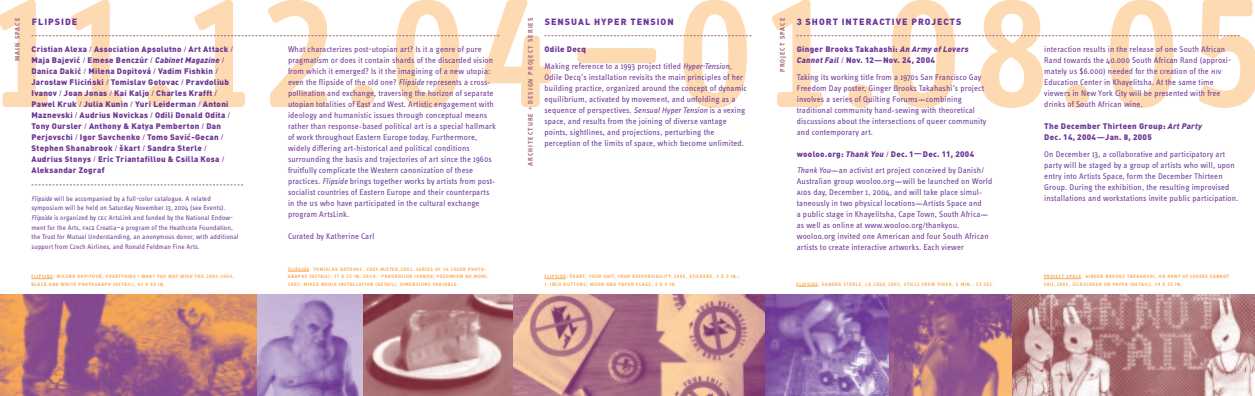
<style>
.page{position:relative;width:1255px;height:396px;background:#fff}
.page>*{position:absolute;margin:0;border:0;box-sizing:border-box;transform-origin:0 0}
.t1{font:900 9px "DIN";letter-spacing:.11em;color:#6e3696}
.t2{font:8.5px/11px "Info Text";letter-spacing:.015em;color:#6e3696}
.t3{font:900 8px/11px "DIN";letter-spacing:.04em;color:#6e3696}
.t4{font:7px/9.6px "Info Text";letter-spacing:.015em;color:#6e3696}
.t5{font:700 7px "Info Text";letter-spacing:.145em;color:#a36c7d}
.t6{font:700 5px/7.5px "Info Text";letter-spacing:.12em;color:#f9aa53}
.s1{font-style:italic}
.s2{font-family:"Info Text Regular Caps"}
.s3{font-family:"Info Text";font-weight:400;font-size:8.5px}
.s4{font-weight:700}
.s5{font-family:"DIN Black Expert";font-weight:400}
.s6{font-family:"Info"}
.s7{font-family:"Info Text Bold Tf";font-weight:400}
.s8{font-family:"Info Text Bold Roman Exp";font-weight:400}
</style>
<div class="page">
<img style="left:362px;top:294px;width:893px;height:102px">
<svg style="left:256px;top:294px;width:106px;height:102px"></svg>
<svg style="left:889px;top:294px;width:123px;height:102px"></svg>
<svg style="left:0;top:0;width:752px;height:108px"></svg>
<svg style="left:771px;top:0;width:484px;height:108px"></svg>
<svg style="left:32px;top:185px;width:211px;height:1px"></svg>
<svg style="left:0;top:294px;width:256px;height:102px"></svg>
<svg style="left:513px;top:294px;width:252px;height:102px"></svg>
<svg style="left:765px;top:294px;width:124px;height:102px"></svg>
<svg style="left:32px;top:279px;width:21px;height:1px"></svg>
<svg style="left:544px;top:279px;width:22px;height:1px"></svg>
<svg style="left:796px;top:286px;width:22px;height:1px"></svg>
<svg style="left:1044px;top:279px;width:37px;height:1px"></svg>
<svg style="left:288px;top:271px;width:21px;height:1px"></svg>
<p class="t1" style="left:32px;top:18px;width:47px">FLIPSIDE</p>
<p class="t1" style="left:545px;top:18px;width:130px">SENSUAL HYPER TENSION</p>
<p class="t1" style="left:797px;top:18px;width:166px">3 SHORT INTERACTIVE PROJECTS</p>
<p class="t2" style="left:288px;top:45px;width:209px">What characterizes post-utopian art? Is it a genre of pure pragmatism or does it contain shards of the discarded vision from which it emerged? Is it the imagining of a new utopia: even the flipside of the old one? <span class="s1">Flipside</span> represents a cross&shy;pollination and exchange, traversing the horizon of separate utopian totalities of East and West. Artistic engagement with ideology and humanistic issues through conceptual means rather than response-based political art is a special hallmark of work throughout Eastern Europe today. Furthermore, widely differing art-historical and political conditions surrounding the basis and trajectories of art since the 1960s fruitfully complicate the Western canonization of these practices. <span class="s1">Flipside</span> brings together works by artists from post&shy;socialist countries of Eastern Europe and their counterparts in the <span class="s2">us</span> who have participated in the cultural exchange program ArtsLink.</p>
<p class="t2" style="left:288px;top:232px;width:88px">Curated by Katherine Carl</p>
<p class="t5" style="left:15px;top:61px;width:44px;rotate:-90deg">MAIN SPACE</p>
<p class="t5" style="left:528px;top:166px;width:149px;rotate:-90deg">ARCHITECTURE + DESIGN PROJECT SERIES</p>
<p class="t5" style="left:780px;top:72px;width:56px;rotate:-90deg">PROJECT SPACE</p>
<p class="t3" style="left:797px;top:45px;width:174px">Ginger Brooks Takahashi: <span class="s1">An Army of Lovers<br>Cannot Fail</span> <span class="s3">/</span> Nov. 12<span class="s4">—</span>Nov. 24, 2004</p>
<p class="t2" style="left:797px;top:72px;width:191px">Taking its working title from a 1970s San Francisco Gay Freedom Day poster, Ginger Brooks Takahashi’s project involves a series of Quilting Forums——combining traditional community hand-sewing with theoretical discussions about the intersections of queer community and contemporary art.</p>
<p class="t3" style="left:797px;top:149px;width:179px">wooloo.org: <span class="s1">Thank You</span> <span class="s3">/</span> Dec. 1<span class="s4">—</span>Dec. 11, 2004</p>
<p class="t2" style="left:797px;top:166px;width:197px"><span class="s1">Thank You</span>——an activist art project conceived by Danish/ Australian group wooloo.org——will be launched on World <span class="s2">aids</span> day, December 1, 2004, and will take place simul&shy;taneously in two physical locations——Artists Space and<br>a public stage in Khayelitsha, Cape Town, South Africa—— as well as online at www.wooloo.org/thankyou. wooloo.org invited one American and four South African artists to create interactive artworks. Each viewer</p>
<p class="t3" style="left:31px;top:45px;width:203px">Cristian Alexa <span class="s3">/</span> Association Apsolutno <span class="s3">/</span> Art Attack <span class="s3">/ </span>Maja Bajevic´ <span class="s3">/</span> Emese Benczúr <span class="s3">/</span> <span class="s1">Cabinet Magazine</span> <span class="s3">/ </span>Danica Dakic´ <span class="s3">/</span> Milena Dopitová <span class="s3">/</span> Vadim Fishkin <span class="s3">/ </span>Jaros<span class="s5">l</span>aw Flicin´ski <span class="s3">/</span> Tomislav Gotovac <span class="s3">/</span> Pravdoliub Ivanov <span class="s3">/</span> Joan Jonas <span class="s3">/</span> Kai Kaljo <span class="s3">/</span> Charles Krafft <span class="s3">/ </span>Pawel Kruk <span class="s3">/</span> Julia Kunin <span class="s3">/</span> Yuri Leiderman <span class="s3">/</span> Antoni Maznevski <span class="s3">/</span> Audrius Novickas <span class="s3">/</span> Odili Donald Odita <span class="s3">/ </span>Tony Oursler <span class="s3">/</span> Anthony &amp; Katya Pemberton <span class="s3">/</span> Dan Perjovschi <span class="s3">/</span> Igor Savchenko <span class="s3">/</span> Tomo Savic´-Gecan <span class="s3">/ </span>Stephen Shanabrook <span class="s3">/</span> <span class="s5">s</span>kart <span class="s3">/</span> Sandra Sterle <span class="s3">/ </span>Audrius Stonys <span class="s3">/</span> Eric Triantafillou &amp; Csilla Kosa <span class="s3">/ </span>Aleksandar Zograf</p>
<p class="t3" style="left:544px;top:45px;width:43px">Odile Decq</p>
<p class="t2" style="left:545px;top:61px;width:204px">Making reference to a 1993 project titled <span class="s1">Hyper-Tension</span>, Odile Decq’s installation revisits the main principles of her building practice, organized around the concept of dynamic equilibrium, activated by movement, and unfolding as a sequence of perspectives. <span class="s1">Sensual Hyper Tension</span> is a vexing space, and results from the joining of diverse vantage points, sightlines, and projections, perturbing the perception of the limits of space, which become unlimited.</p>
<p class="t4" style="left:32px;top:194px;width:209px"><span class="s1">Flipside</span> will be accompanied by a full-color catalogue. A related symposium will be held on Saturday November 13, 2004 (see Events).<br><span class="s1">Flipside</span> is organized by <span class="s2">cec</span> ArtsLink and funded by the National Endow&shy;ment for the Arts, <span class="s2">face</span> Croatia—a program of the Heathcote Foundation, the Trust for Mutual Understanding, an anonymous donor, with additional support from Czech Airlines, and Ronald Feldman Fine Arts.</p>
<p class="t2" style="left:1044px;top:45px;width:189px">interaction results in the release of one South African Rand towards the 40.000 South African Rand (approxi&shy;mately <span class="s2">us</span> $6.000) needed for the creation of the <span class="s2">hiv </span>Education Center in Khayelitsha. At the same time viewers in New York City will be presented with free drinks of South African wine.</p>
<p class="t3" style="left:1044px;top:122px;width:159px">The December Thirteen Group: <span class="s1">Art Party<br></span>Dec. 14, 2004<span class="s4">—</span>Jan. 8, 2005</p>
<p class="t2" style="left:1044px;top:149px;width:196px">On December 13, a collaborative and participatory art party will be staged by a group of artists who will, upon entry into Artists Space, form the December Thirteen Group. During the exhibition, the resulting improvised installations and workstations invite public participation.</p>
<p class="t6" style="left:288px;top:266px;width:202px">FLIPSIDE: TOMISLAV GOTOVAC, <span class="s1">FOXY MISTER</span>,<span class="s6">2002</span><span class="s7">,</span> SERIES OF <span class="s6">14</span> COLOR PHOTO-<br>GRAPHS (DETAIL), <span class="s6">17</span> X <span class="s6">22</span> IN. EACH. PRAVDOLIUB IVANOV, <span class="s1">PESSIMISM NO MORE</span>,<br><span class="s6">2002</span><span class="s7">,</span> MIXED MEDIA INSTALLATION (DETAIL), DIMENSIONS VARIABLE.</p>
<p class="t6" style="left:32px;top:273px;width:204px">FLIPSIDE: MILENA DOPITOVÁ, <span class="s1">EVERYTHING I WANT YOU MAY WISH TOO</span>,<span class="s6">2002-2004</span><span class="s7">,<br></span>BLACK AND WHITE PHOTOGRAPH (DETAIL), <span class="s6">41</span> X <span class="s6">63</span> IN.</p>
<p class="t6" style="left:544px;top:273px;width:196px">FLIPSIDE: <span class="s8">X</span>KART, <span class="s1">YOUR SHIT, YOUR RESPONSIBILITY</span>,<span class="s6">2000</span><span class="s7">,</span> STICKERS, <span class="s6">3</span> X <span class="s6">3</span> IN.;<br><span class="s6">1</span>-INCH BUTTONS; WOOD AND PAPER FLAGS, <span class="s6">2</span> X <span class="s6">8</span> IN.</p>
<p class="t6" style="left:797px;top:281px;width:199px">FLIPSIDE: SANDRA STERLE, <span class="s1">LA CASA</span>,<span class="s6">2003</span><span class="s7">,</span> STILLS FROM VIDEO, <span class="s6">5</span> MIN., <span class="s6">23</span> SEC.</p>
<p class="t6" style="left:1044px;top:273px;width:186px">PROJECT SPACE: GINGER BROOKS TAKAHASHI, <span class="s1">AN ARMY OF LOVERS CANNOT<br>FAIL</span>,<span class="s6">2004</span><span class="s7">,</span> SILKSCREEN ON PAPER (DETAIL). <span class="s6">19</span> X <span class="s6">25</span> IN.</p>
</div>
